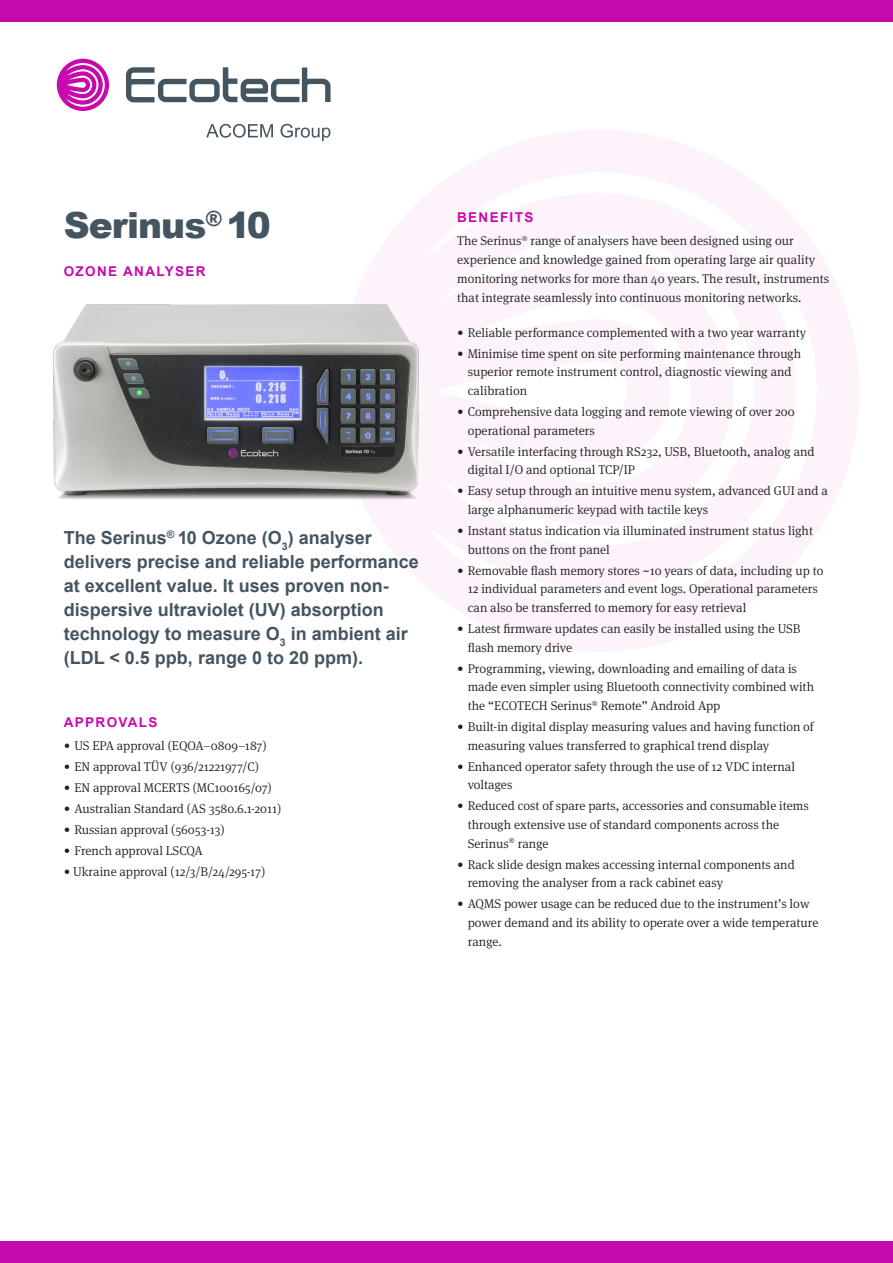
<style>
.page{position:relative;width:893px;height:1263px;background:#fff}
.page>*{position:absolute;margin:0;border:0;box-sizing:border-box;transform-origin:0 0}
.Main_Product_Title{font:900 36px "Arial";letter-spacing:-.025em;color:#45555f}
.t1{font:700 18px/24px "Arial";color:#45555f}
.Cap-sub-heading{font:700 13.5px "Arial";letter-spacing:.1em;color:#c70aab}
.Main_Product_Title-2{font:700 13.5px "Arial";letter-spacing:.1em;color:#c70aab}
.Main_content__specs{font:300 12.75px/18.8px "Meta Serif Pro";color:#231f20}
</style>
<div class="page">
<svg style="left:367px;top:130px;width:492px;height:522px;fill:#fcf3fb"></svg>
<div style="left:0;top:0;width:893px;height:21px;background:#c70aab"></div>
<svg style="left:57px;top:59px;width:52px;height:52px"></svg>
<svg style="left:126px;top:67px;width:205px;height:35px"></svg>
<svg style="left:206px;top:124px;width:67px;height:14px"></svg>
<svg style="left:281px;top:124px;width:49px;height:17px"></svg>
<div style="left:0;top:1242px;width:893px;height:21px;background:#c70aab"></div>
<img style="left:53px;top:272px;width:400px;height:264px">
<p class="Main_Product_Title" style="left:64px;top:199px;width:209px">Serinus<sup>®</sup> 10</p>
<p class="Main_Product_Title-2" style="left:64px;top:263px;width:143px">OZONE ANALYSER</p>
<p class="t1" style="left:64px;top:526px;width:357px">The Serinus<sup>®</sup> 10 Ozone (O<sub>3</sub>) analyser delivers precise and reliable performance at excellent value. It uses proven non&shy;dispersive ultraviolet (UV) absorption technology to measure O<sub>3</sub> in ambient air (LDL &lt; 0.5 ppb, range 0 to 20 ppm).</p>
<p class="Cap-sub-heading" style="left:64px;top:714px;width:95px">APPROVALS</p>
<p class="Main_content__specs" style="left:64px;top:736px;width:204px">• US EPA approval (EQOA–0809–187)</p>
<p class="Main_content__specs" style="left:64px;top:757px;width:197px">• EN approval TÜV (936/21221977/C)</p>
<p class="Main_content__specs" style="left:64px;top:778px;width:210px">• EN approval MCERTS (MC100165/07)</p>
<p class="Main_content__specs" style="left:64px;top:798px;width:219px">• Australian Standard (AS 3580.6.1-2011)</p>
<p class="Main_content__specs" style="left:64px;top:819px;width:162px">• Russian approval (56053-13)</p>
<p class="Main_content__specs" style="left:64px;top:840px;width:141px">• French approval LSCQA</p>
<p class="Main_content__specs" style="left:64px;top:861px;width:203px">• Ukraine approval (12/3/B/24/295-17)</p>
<p class="Cap-sub-heading" style="left:457px;top:209px;width:78px">BENEFITS</p>
<p class="Main_content__specs" style="left:457px;top:231px;width:374px">The Serinus<sup>®</sup> range of analysers have been designed using our experience and knowledge gained from operating large air quality monitoring networks for more than 40 years. The result, instruments that integrate seamlessly into continuous monitoring networks.</p>
<p class="Main_content__specs" style="left:457px;top:322px;width:351px">• Reliable performance complemented with a two year warranty</p>
<p class="Main_content__specs" style="left:468px;top:343px;width:335px;text-indent:-11px">• Minimise time spent on site performing maintenance through superior remote instrument control, diagnostic viewing and calibration</p>
<p class="Main_content__specs" style="left:468px;top:402px;width:328px;text-indent:-11px">• Comprehensive data logging and remote viewing of over 200 operational parameters</p>
<p class="Main_content__specs" style="left:468px;top:441px;width:348px;text-indent:-11px">• Versatile interfacing through RS232, USB, Bluetooth, analog and digital I/O and optional TCP/IP</p>
<p class="Main_content__specs" style="left:468px;top:481px;width:362px;text-indent:-11px">• Easy setup through an intuitive menu system, advanced GUI and a large alphanumeric keypad with tactile keys</p>
<p class="Main_content__specs" style="left:468px;top:520px;width:347px;text-indent:-11px">• Instant status indication via illuminated instrument status light buttons on the front panel</p>
<p class="Main_content__specs" style="left:468px;top:560px;width:357px;text-indent:-11px">• Removable flash memory stores ~10 years of data, including up to<br>12 individual parameters and event logs. Operational parameters can also be transferred to memory for easy retrieval</p>
<p class="Main_content__specs" style="left:468px;top:618px;width:334px;text-indent:-11px">• Latest firmware updates can easily be installed using the USB flash memory drive</p>
<p class="Main_content__specs" style="left:468px;top:658px;width:348px;text-indent:-11px">• Programming, viewing, downloading and emailing of data is made even simpler using Bluetooth connectivity combined with the “ECOTECH Serinus<sup>®</sup> Remote” Android App</p>
<p class="Main_content__specs" style="left:468px;top:716px;width:348px;text-indent:-11px">• Built-in digital display measuring values and having function of measuring values transferred to graphical trend display</p>
<p class="Main_content__specs" style="left:468px;top:756px;width:329px;text-indent:-11px">• Enhanced operator safety through the use of 12 VDC internal voltages</p>
<p class="Main_content__specs" style="left:468px;top:796px;width:343px;text-indent:-11px">• Reduced cost of spare parts, accessories and consumable items through extensive use of standard components across the<br>Serinus<sup>®</sup> range</p>
<p class="Main_content__specs" style="left:468px;top:854px;width:329px;text-indent:-11px">• Rack slide design makes accessing internal components and removing the analyser from a rack cabinet easy</p>
<p class="Main_content__specs" style="left:468px;top:894px;width:352px;text-indent:-11px">• AQMS power usage can be reduced due to the instrument’s low power demand and its ability to operate over a wide temperature range.</p>
</div>
